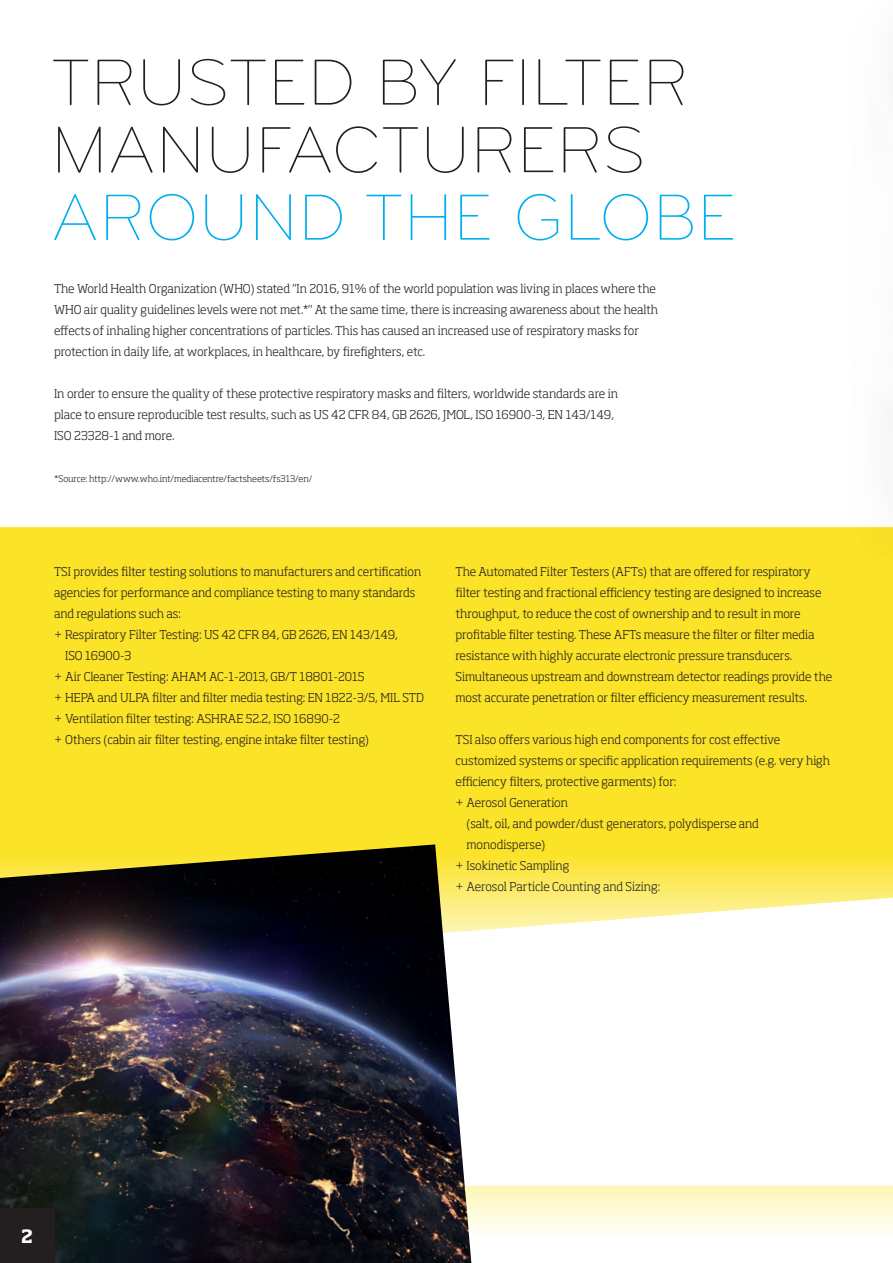
<style>
.page{position:relative;width:893px;height:1263px;background:#fff}
.page>*{position:absolute;margin:0;border:0;box-sizing:border-box;transform-origin:0 0}
.t1{font:300 67.5px/67.5px "Bryant Pro";color:#231f20}
.t2{font:300 67.5px "Bryant Pro";color:#00aeef}
.t3{font:700 18px "Soho Std";color:#fff}
.t4{font:300 12px/21px "Soho Std";letter-spacing:-.005em;color:#231f20}
.t5{font:300 9px "Soho Std";letter-spacing:-.005em;color:#231f20}
</style>
<div class="page">
<svg style="left:471px;top:1186px;width:422px;height:77px"></svg>
<img style="left:0;top:969px;width:471px;height:294px">
<div style="left:0;top:1209px;width:54px;height:54px;background:#231f20"></div>
<svg style="left:0;top:527px;width:893px;height:442px;background:#dfcb37"></svg>
<h1 class="t1" style="left:51px;top:49px;width:639px">TRUSTED BY FILTER<br>MANUFACTURERS</h1>
<h1 class="t2" style="left:51px;top:178px;width:687px">AROUND THE GLOBE</h1>
<p class="t4" style="left:54px;top:278px;width:606px">The World Health Organization (WHO) stated “In 2016, 91% of the world population was living in places where the WHO air quality guidelines levels were not met.*" At the same time, there is increasing awareness about the health effects of inhaling higher concentrations of particles. This has caused an increased use of respiratory masks for protection in daily life, at workplaces, in healthcare, by firefighters, etc.</p>
<p class="t4" style="left:54px;top:383px;width:566px">In order to ensure the quality of these protective respiratory masks and filters, worldwide standards are in place to ensure reproducible test results, such as US 42 CFR 84, GB 2626, JMOL, ISO 16900-3, EN 143/149,<br>ISO 23328-1 and more.</p>
<p class="t5" style="left:54px;top:473px;width:260px">*Source: http://www.who.int/mediacentre/factsheets/fs313/en/</p>
<p class="t4" style="left:54px;top:561px;width:369px">TSI provides filter testing solutions to manufacturers and certification</p>
<p class="t4" style="left:54px;top:582px;width:363px">agencies for performance and compliance testing to many standards</p>
<p class="t4" style="left:54px;top:603px;width:128px">and regulations such as:</p>
<p class="t4" style="left:54px;top:624px;width:346px">+ Respiratory Filter Testing: US 42 CFR 84, GB 2626, EN 143/149,</p>
<p class="t4" style="left:65px;top:645px;width:68px">ISO 16900-3</p>
<p class="t4" style="left:54px;top:666px;width:312px">+ Air Cleaner Testing: AHAM AC-1-2013, GB/T 18801-2015</p>
<p class="t4" style="left:54px;top:687px;width:372px">+ HEPA and ULPA filter and filter media testing: EN 1822-3/5, MIL STD</p>
<p class="t4" style="left:54px;top:708px;width:288px">+ Ventilation filter testing: ASHRAE 52.2, ISO 16890-2</p>
<p class="t4" style="left:54px;top:729px;width:317px">+ Others (cabin air filter testing, engine intake filter testing)</p>
<p class="t4" style="left:455px;top:561px;width:378px">The Automated Filter Testers (AFTs) that are offered for respiratory filter testing and fractional efficiency testing are designed to increase throughput, to reduce the cost of ownership and to result in more profitable filter testing. These AFTs measure the filter or filter media resistance with highly accurate electronic pressure transducers.<br>Simultaneous upstream and downstream detector readings provide the most accurate penetration or filter efficiency measurement results.</p>
<p class="t4" style="left:455px;top:729px;width:326px">TSI also offers various high end components for cost effective</p>
<p class="t4" style="left:455px;top:750px;width:376px">customized systems or specific application requirements (e.g. very high</p>
<p class="t4" style="left:455px;top:771px;width:222px">efficiency filters, protective garments) for:</p>
<p class="t4" style="left:455px;top:792px;width:114px">+ Aerosol Generation</p>
<p class="t4" style="left:467px;top:813px;width:294px">(salt, oil, and powder/dust generators, polydisperse and</p>
<p class="t4" style="left:467px;top:834px;width:80px">monodisperse)</p>
<p class="t4" style="left:455px;top:855px;width:115px">+ Isokinetic Sampling</p>
<p class="t4" style="left:455px;top:876px;width:206px">+ Aerosol Particle Counting and Sizing:</p>
<h2 class="t3" style="left:21px;top:1225px;width:13px">2</h2>
</div>
